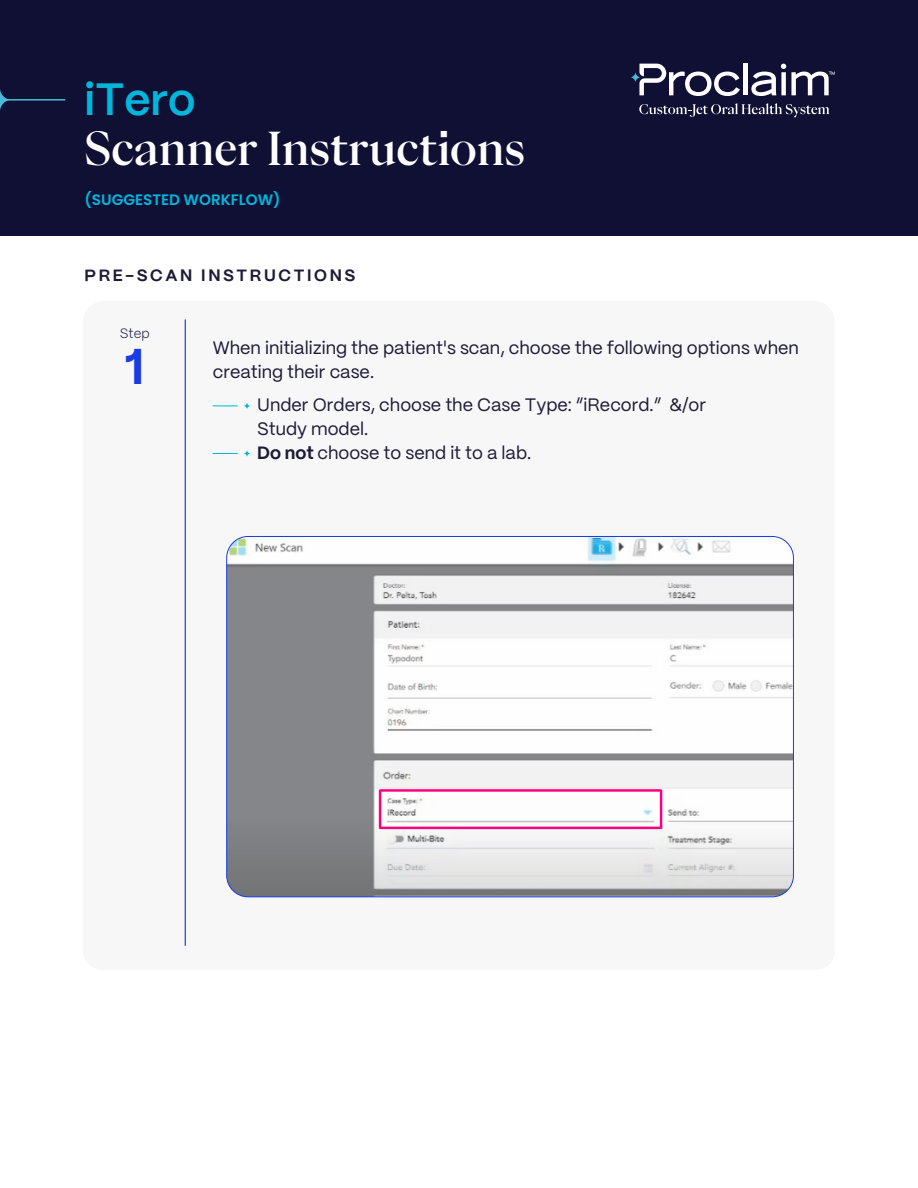
<style>
.page{position:relative;width:918px;height:1188px;background:#fff}
.page>*{position:absolute;margin:0;border:0;box-sizing:border-box;transform-origin:0 0}
.t1{font:700 49.95px "PP Mori";color:#1a3be2}
.t2{font:500 45px "PP Eiko";color:#fff}
.t3{font:600 45px "PP Mori";color:#00b7db}
.t4{font:18px/24px "PP Mori";color:#1e1b37}
.t5{font:700 16.5px "PP Mori";letter-spacing:.16em;color:#1e1b37}
.t6{font:600 15.15px "Poppins";color:#00b7db}
.t7{font:300 13.5px "PP Mori";color:#1b1847}
.s1{font-weight:700}
</style>
<div class="page">
<div style="left:83px;top:301px;width:752px;height:669px;background:#f7f7f7;border-radius:20px"></div>
<hr style="left:185px;top:319px;width:1px;height:627px;background:#1a3be2">
<div style="left:0;top:0;width:918px;height:236px;background:#101035"></div>
<svg style="left:639px;top:103px;width:190px;height:14px"></svg>
<div style="left:743px;top:64px;width:5px;height:31px;background:#fff"></div>
<svg style="left:639px;top:64px;width:101px;height:32px"></svg>
<svg style="left:630px;top:72px;width:11px;height:11px"></svg>
<svg style="left:751px;top:64px;width:84px;height:32px"></svg>
<hr style="left:1px;top:99px;width:64px;height:2px;background:#4abad8">
<svg style="left:0;top:89px;width:12px;height:21px"></svg>
<svg style="left:213px;top:453px;width:25px;height:1px"></svg>
<svg style="left:243px;top:450px;width:8px;height:7px"></svg>
<svg style="left:213px;top:406px;width:25px;height:1px"></svg>
<svg style="left:243px;top:402px;width:8px;height:8px"></svg>
<img style="left:227px;top:536px;width:566px;height:361px">
<h2 class="t3" style="left:85px;top:61px;width:112px">iTero</h2>
<h2 class="t2" style="left:85px;top:117px;width:442px">Scanner Instructions</h2>
<p class="t6" style="left:85px;top:191px;width:197px">(SUGGESTED WORKFLOW)</p>
<p class="t5" style="left:85px;top:261px;width:272px">PRE-SCAN INSTRUCTIONS</p>
<p class="t7" style="left:120px;top:322px;width:31px">Step</p>
<h1 class="t1" style="left:125px;top:323px;width:21px">1</h1>
<p class="t4" style="left:213px;top:335px;width:588px">When initializing the patient's scan, choose the following options when creating their case.</p>
<p class="t4" style="left:257px;top:391px;width:450px">Under Orders, choose the Case Type: “iRecord.” &amp;/or<br>Study model.<br><span class="s1">Do not</span> choose to send it to a lab.</p>
</div>
